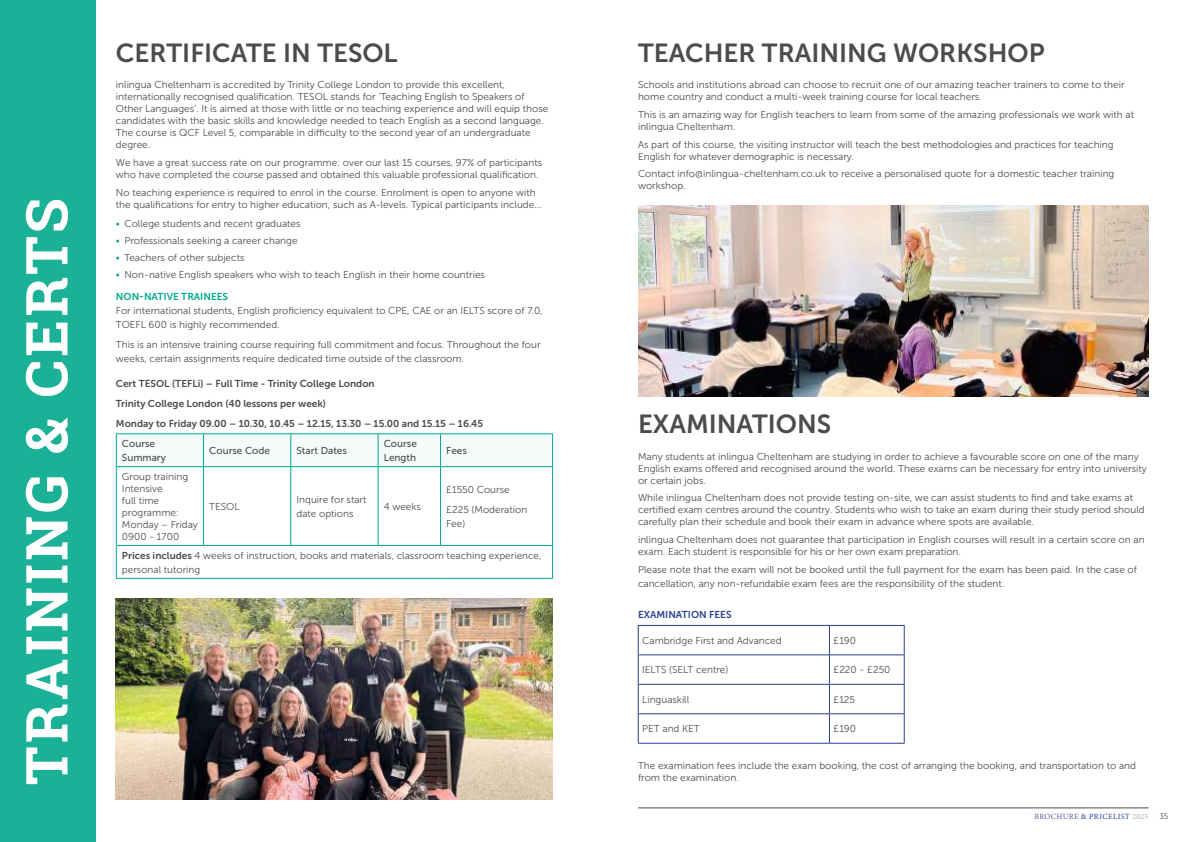
<style>
.page{position:relative;width:1191px;height:842px;background:#fff}
.page>*{position:absolute;margin:0;border:0;box-sizing:border-box;transform-origin:0 0}
.t1{font:700 57.9px "Roboto Slab";letter-spacing:.055em;color:#fff}
.t2{font:26px "Museo Sans 700";color:#4e4b4c}
.t3{font:10px/12px "Museo Sans 300";color:#4e4b4c}
.t4{font:10px/19.7px "Museo Sans 700";color:#4e4b4c}
.t5{font:10px/14px "Museo Sans 500";color:#4e4b4c}
.t6{font:10px "Museo Sans 700";color:#00a98b}
.t7{font:10px "Museo Sans 700";color:#2a3f91}
.t8{font:8px "Minion Pro";letter-spacing:.035em;color:#2a3f91}
.t9{font:8px "Museo Sans 300";color:#4e4b4c}
.s1{color:#00a98b}
.s2{font-family:"Museo Sans 700"}
.s3{color:#555ba2}
.s4{color:#aaaaac}
</style>
<div class="page">
<hr style="left:638px;top:807px;width:510px;height:1px;background:#4e4b4c">
<div style="left:0;top:0;width:96px;height:842px;background:#1ab196"></div>
<div style="left:117px;top:434px;width:435px;height:32px;background:#f5fbf9"></div>
<svg style="left:117px;top:467px;width:435px;height:111px"></svg>
<hr style="left:116px;top:434px;width:1px;height:33px;background:#00a98b">
<hr style="left:116px;top:433px;width:87px;height:1px;background:#00a98b">
<hr style="left:203px;top:434px;width:1px;height:32px;background:#00a98b">
<hr style="left:203px;top:433px;width:88px;height:1px;background:#00a98b">
<hr style="left:291px;top:434px;width:1px;height:32px;background:#00a98b">
<hr style="left:291px;top:433px;width:87px;height:1px;background:#00a98b">
<hr style="left:378px;top:434px;width:1px;height:32px;background:#00a98b">
<hr style="left:378px;top:433px;width:62px;height:1px;background:#00a98b">
<hr style="left:440px;top:434px;width:1px;height:32px;background:#00a98b">
<hr style="left:440px;top:433px;width:113px;height:1px;background:#00a98b">
<hr style="left:552px;top:434px;width:1px;height:33px;background:#00a98b">
<hr style="left:116px;top:467px;width:1px;height:78px;background:#00a98b">
<hr style="left:117px;top:466px;width:86px;height:1px;background:#00a98b">
<hr style="left:203px;top:467px;width:1px;height:78px;background:#00a98b">
<hr style="left:203px;top:466px;width:88px;height:1px;background:#00a98b">
<hr style="left:291px;top:467px;width:1px;height:78px;background:#00a98b">
<hr style="left:291px;top:466px;width:87px;height:1px;background:#00a98b">
<hr style="left:378px;top:467px;width:1px;height:78px;background:#00a98b">
<hr style="left:378px;top:466px;width:62px;height:1px;background:#00a98b">
<hr style="left:440px;top:467px;width:1px;height:78px;background:#00a98b">
<hr style="left:440px;top:466px;width:112px;height:1px;background:#00a98b">
<hr style="left:552px;top:467px;width:1px;height:78px;background:#00a98b">
<hr style="left:116px;top:545px;width:1px;height:33px;background:#00a98b">
<hr style="left:117px;top:545px;width:86px;height:1px;background:#00a98b">
<hr style="left:116px;top:578px;width:87px;height:1px;background:#00a98b">
<hr style="left:203px;top:578px;width:88px;height:1px;background:#00a98b">
<hr style="left:291px;top:578px;width:87px;height:1px;background:#00a98b">
<hr style="left:378px;top:578px;width:62px;height:1px;background:#00a98b">
<hr style="left:440px;top:578px;width:113px;height:1px;background:#00a98b">
<hr style="left:203px;top:545px;width:88px;height:1px;background:#00a98b">
<hr style="left:291px;top:545px;width:87px;height:1px;background:#00a98b">
<hr style="left:378px;top:545px;width:62px;height:1px;background:#00a98b">
<hr style="left:552px;top:545px;width:1px;height:33px;background:#00a98b">
<hr style="left:440px;top:545px;width:112px;height:1px;background:#00a98b">
<hr style="left:638px;top:743px;width:191px;height:1px;background:#2a3f91">
<svg style="left:638px;top:625px;width:267px;height:118px"></svg>
<hr style="left:829px;top:654px;width:75px;height:1px;background:#2a3f91">
<hr style="left:829px;top:684px;width:75px;height:1px;background:#2a3f91">
<hr style="left:829px;top:713px;width:75px;height:1px;background:#2a3f91">
<hr style="left:829px;top:743px;width:75px;height:1px;background:#2a3f91">
<img style="left:116px;top:598px;width:437px;height:201px">
<img style="left:638px;top:206px;width:510px;height:191px">
<h1 class="t1" style="left:7px;top:785px;width:588px;rotate:-90deg">TRAINING &amp; CERTS</h1>
<h2 class="t2" style="left:116px;top:39px;width:283px">CERTIFICATE IN TESOL</h2>
<p class="t3" style="left:116px;top:79px;width:434px">inlingua Cheltenham is accredited by Trinity College London to provide this excellent, internationally recognised qualification. TESOL stands for ‘Teaching English to Speakers of Other Languages’. It is aimed at those with little or no teaching experience and will equip those candidates with the basic skills and knowledge needed to teach English as a second language.<br>The course is QCF Level 5, comparable in difficulty to the second year of an undergraduate degree.</p>
<p class="t3" style="left:116px;top:156px;width:428px">We have a great success rate on our programme: over our last 15 courses, 97% of participants who have completed the course passed and obtained this valuable professional qualification.</p>
<p class="t3" style="left:116px;top:186px;width:427px">No teaching experience is required to enrol in the course. Enrolment is open to anyone with the qualifications for entry to higher education, such as A-levels. Typical participants include...</p>
<p class="t3" style="left:116px;top:218px;width:186px"><span class="s1">•</span> College students and recent graduates</p>
<p class="t3" style="left:116px;top:235px;width:183px"><span class="s1">•</span> Professionals seeking a career change</p>
<p class="t3" style="left:116px;top:252px;width:130px"><span class="s1">•</span> Teachers of other subjects</p>
<p class="t3" style="left:116px;top:268px;width:370px"><span class="s1">•</span> Non-native English speakers who wish to teach English in their home countries</p>
<p class="t6" style="left:116px;top:291px;width:114px">NON-NATIVE TRAINEES</p>
<p class="t3" style="left:116px;top:304px;width:428px;line-height:14px">For international students, English proficiency equivalent to CPE, CAE or an IELTS score of 7.0,<br>TOEFL 600 is highly recommended.</p>
<p class="t3" style="left:116px;top:338px;width:426px;line-height:14px">This is an intensive training course requiring full commitment and focus. Throughout the four weeks, certain assignments require dedicated time outside of the classroom.</p>
<p class="t4" style="left:116px;top:374px;width:369px">Cert TESOL (TEFLi) – Full Time - Trinity College London<br>Trinity College London (40 lessons per week)<br>Monday to Friday 09.00 – 10.30, 10.45 – 12.15, 13.30 – 15.00 and 15.15 – 16.45</p>
<p class="t5" style="left:122px;top:436px;width:45px">Course<br>Summary</p>
<p class="t5" style="left:209px;top:443px;width:62px">Course Code</p>
<p class="t5" style="left:296px;top:443px;width:52px">Start Dates</p>
<p class="t5" style="left:384px;top:436px;width:35px">Course<br>Length</p>
<p class="t5" style="left:446px;top:443px;width:22px">Fees</p>
<p class="t3" style="left:122px;top:470px;width:77px">Group training<br>Intensive<br>full time programme:<br>Monday – Friday<br>0900 - 1700</p>
<p class="t3" style="left:446px;top:480px;width:83px;line-height:19.7px">£1550 Course £225 (Moderation</p>
<p class="t3" style="left:446px;top:517px;width:21px">Fee)</p>
<p class="t3" style="left:122px;top:548px;width:421px;line-height:14px"><span class="s2">Prices includes</span> 4 weeks of instruction, books and materials, classroom teaching experience, personal tutoring</p>
<p class="t3" style="left:209px;top:500px;width:32px">TESOL</p>
<p class="t3" style="left:296px;top:492px;width:71px;line-height:14px">Inquire for start date options</p>
<p class="t3" style="left:384px;top:500px;width:39px">4 weeks</p>
<h2 class="t2" style="left:638px;top:39px;width:408px">TEACHER TRAINING WORKSHOP</h2>
<p class="t3" style="left:638px;top:79px;width:488px">Schools and institutions abroad can choose to recruit one of our amazing teacher trainers to come to their home country and conduct a multi-week training course for local teachers.</p>
<p class="t3" style="left:638px;top:108px;width:497px">This is an amazing way for English teachers to learn from some of the amazing professionals we work with at inlingua Cheltenham.</p>
<p class="t3" style="left:638px;top:138px;width:477px">As part of this course, the visiting instructor will teach the best methodologies and practices for teaching<br>English for whatever demographic is necessary.</p>
<p class="t3" style="left:638px;top:168px;width:478px">Contact info@inlingua-cheltenham.co.uk to receive a personalised quote for a domestic teacher training workshop.</p>
<h2 class="t2" style="left:638px;top:410px;width:195px">EXAMINATIONS</h2>
<p class="t3" style="left:638px;top:450px;width:510px">Many students at inlingua Cheltenham are studying in order to achieve a favourable score on one of the many<br>English exams offered and recognised around the world. These exams can be necessary for entry into university or certain jobs.</p>
<p class="t3" style="left:638px;top:492px;width:508px">While inlingua Cheltenham does not provide testing on-site, we can assist students to find and take exams at certified exam centres around the country. Students who wish to take an exam during their study period should carefully plan their schedule and book their exam in advance where spots are available.</p>
<p class="t3" style="left:638px;top:534px;width:508px">inlingua Cheltenham does not guarantee that participation in English courses will result in a certain score on an exam. Each student is responsible for his or her own exam preparation.</p>
<p class="t3" style="left:638px;top:562px;width:500px;line-height:14.4px">Please note that the exam will not be booked until the full payment for the exam has been paid. In the case of cancellation, any non-refundable exam fees are the responsibility of the student.</p>
<p class="t7" style="left:638px;top:609px;width:95px">EXAMINATION FEES</p>
<p class="t3" style="left:642px;top:634px;width:141px">Cambridge First and Advanced</p>
<p class="t3" style="left:833px;top:634px;width:24px">£190</p>
<p class="t3" style="left:642px;top:664px;width:88px">IELTS (SELT centre)</p>
<p class="t3" style="left:833px;top:664px;width:59px">£220 - £250</p>
<p class="t3" style="left:642px;top:693px;width:49px">Linguaskill</p>
<p class="t3" style="left:833px;top:693px;width:23px">£125</p>
<p class="t3" style="left:642px;top:723px;width:59px">PET and KET</p>
<p class="t3" style="left:833px;top:723px;width:24px">£190</p>
<p class="t3" style="left:638px;top:760px;width:499px">The examination fees include the exam booking, the cost of arranging the booking, and transportation to and from the examination.</p>
<p class="t8" style="left:1034px;top:811px;width:115px"><span class="s3">BROCHURE</span> &amp; PRICELIST <span class="s4">2025</span></p>
<p class="t9" style="left:1159px;top:812px;width:10px">35</p>
</div>
